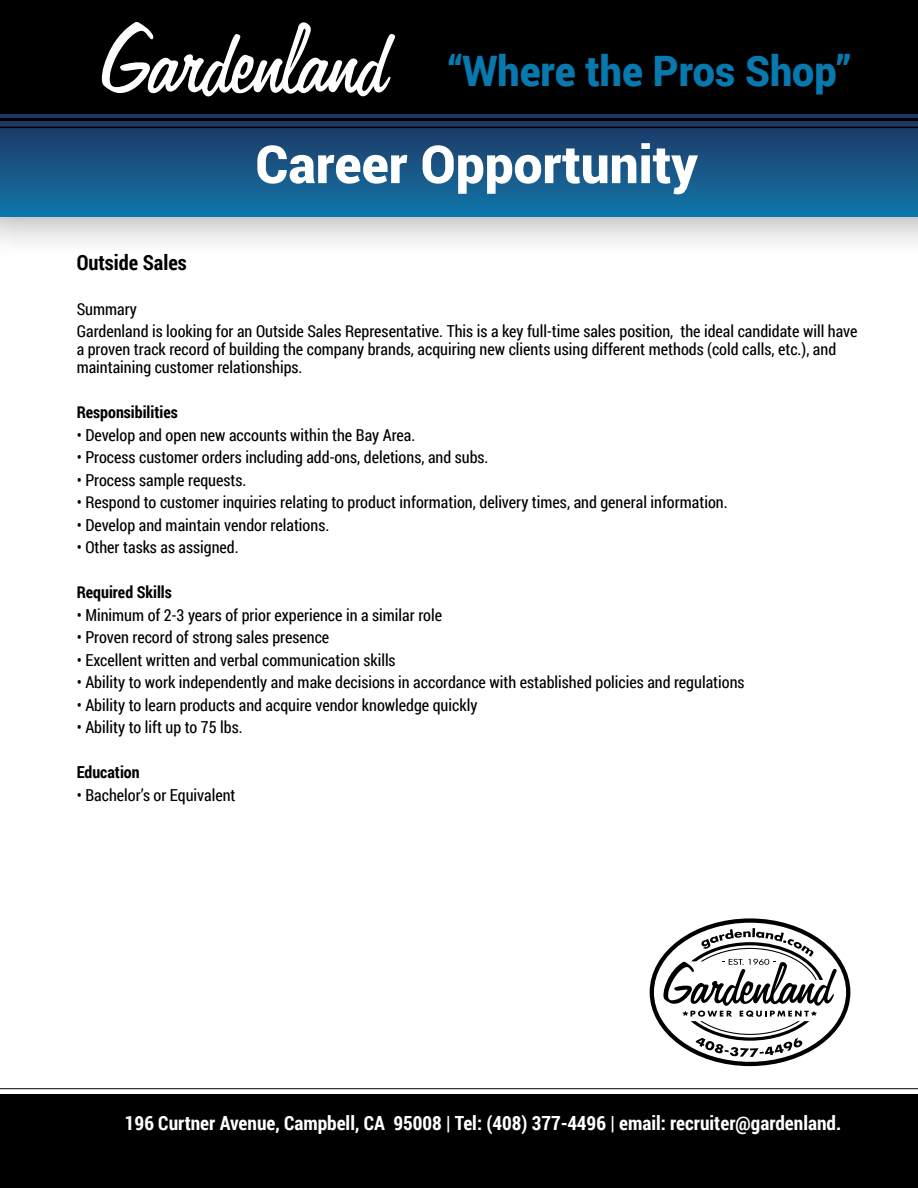
<style>
.page{position:relative;width:918px;height:1188px;background:#fff}
.page>*{position:absolute;margin:0;border:0;box-sizing:border-box;transform-origin:0 0}
.t1{font:900 52.5px "Roboto";color:#fff}
.t2{font:900 42px "Roboto";color:#0779af;scale:.94 1}
.t3{font:700 21px "Roboto Condensed";color:#000}
.t4{font:700 19.5px "Roboto Condensed";color:#fff}
.t5{font:16.5px/22.5px "Roboto Condensed";color:#000}
.t6{font:700 16.5px "Roboto Condensed";color:#000}
</style>
<div class="page">
<div style="left:0;top:70px;width:918px;height:190px;background:#000;opacity:.45"></div>
<div style="left:0;top:113px;width:918px;height:103px;background:linear-gradient(to bottom,#1f315e,#1176a9)"></div>
<div style="left:0;top:1094px;width:918px;height:94px;background:#000"></div>
<div style="left:0;top:0;width:918px;height:113px;background:#000"></div>
<svg style="left:650px;top:918px;width:200px;height:148px"></svg>
<svg style="left:102px;top:22px;width:293px;height:75px"></svg>
<hr style="left:0;top:1088px;width:918px;height:1px;background:#000">
<hr style="left:0;top:118px;width:918px;height:3px;background:#000">
<hr style="left:0;top:127px;width:918px;height:1px;background:#000">
<h2 class="t2" style="left:448px;top:41px;width:429px">“Where the Pros Shop”</h2>
<h1 class="t1" style="left:255px;top:127px;width:444px">Career Opportunity</h1>
<p class="t3" style="left:77px;top:248px;width:112px">Outside Sales</p>
<p class="t5" style="left:77px;top:297px;width:782px">Summary<br>Gardenland is looking for an Outside Sales Representative. This is a key full-time sales position, the ideal candidate will have</p>
<p class="t5" style="left:77px;top:340px;width:761px;line-height:18px">a proven track record of building the company brands, acquiring new clients using different methods (cold calls, etc.), and maintaining customer relationships.</p>
<p class="t6" style="left:77px;top:401px;width:103px">Responsibilities</p>
<p class="t5" style="left:77px;top:423px;width:340px">• Develop and open new accounts within the Bay Area.</p>
<p class="t5" style="left:77px;top:446px;width:413px">• Process customer orders including add-ons, deletions, and subs.</p>
<p class="t5" style="left:77px;top:468px;width:171px">• Process sample requests.</p>
<p class="t5" style="left:77px;top:491px;width:652px">• Respond to customer inquiries relating to product information, delivery times, and general information.</p>
<p class="t5" style="left:77px;top:513px;width:254px">• Develop and maintain vendor relations.</p>
<p class="t5" style="left:77px;top:536px;width:163px">• Other tasks as assigned.</p>
<p class="t6" style="left:77px;top:581px;width:97px">Required Skills</p>
<p class="t5" style="left:77px;top:603px;width:367px">• Minimum of 2-3 years of prior experience in a similar role</p>
<p class="t5" style="left:77px;top:626px;width:254px">• Proven record of strong sales presence</p>
<p class="t5" style="left:77px;top:648px;width:320px">• Excellent written and verbal communication skills</p>
<p class="t5" style="left:77px;top:671px;width:669px">• Ability to work independently and make decisions in accordance with established policies and regulations</p>
<p class="t5" style="left:77px;top:693px;width:402px">• Ability to learn products and acquire vendor knowledge quickly</p>
<p class="t5" style="left:77px;top:716px;width:168px">• Ability to lift up to 75 lbs.</p>
<p class="t6" style="left:77px;top:761px;width:64px">Education</p>
<p class="t5" style="left:77px;top:783px;width:160px">• Bachelor’s or Equivalent</p>
<p class="t4" style="left:125px;top:1109px;width:718px">196 Curtner Avenue, Campbell, CA 95008 | Tel: (408) 377-4496 | email: recruiter@gardenland.</p>
</div>
